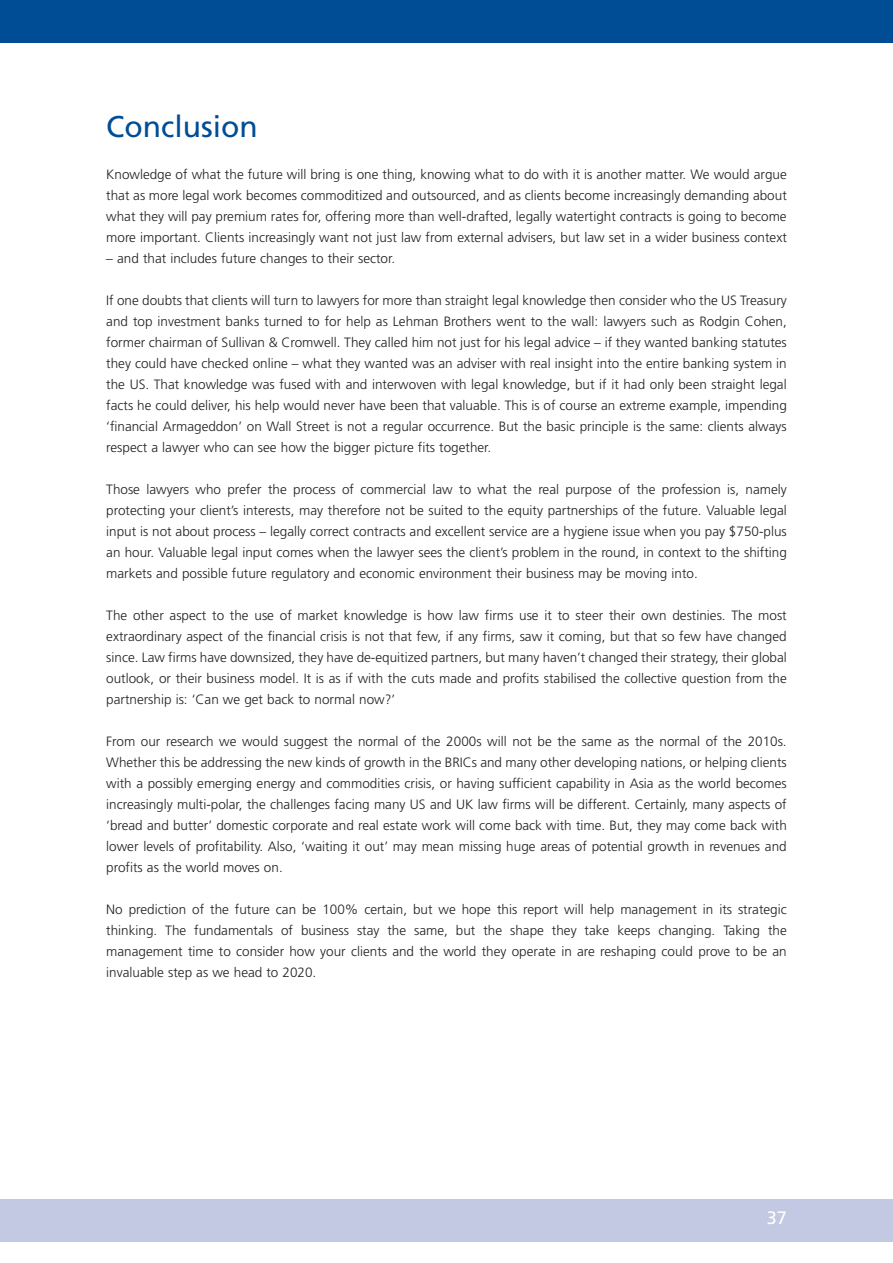
<style>
.page{position:relative;width:893px;height:1263px;background:#fff}
.page>*{position:absolute;margin:0;border:0;box-sizing:border-box;transform-origin:0 0}
.t1{font:30px "Frutiger";color:#014d95}
.t2{font:18px "Frutiger";color:#fff}
.t3{font:300 13.5px/21px "Frutiger";color:#231f20;text-align:justify}
</style>
<div class="page">
<div style="left:0;top:0;width:893px;height:43px;background:#014d95"></div>
<div style="left:0;top:1199px;width:893px;height:43px;background:#c3c9e2"></div>
<h1 class="t1" style="left:106px;top:115px;width:153px">Conclusion</h1>
<p class="t3" style="left:106px;top:165px;width:682px">Knowledge of what the future will bring is one thing, knowing what to do with it is another matter. We would argue that as more legal work becomes commoditized and outsourced, and as clients become increasingly demanding about what they will pay premium rates for, offering more than well-drafted, legally watertight contracts is going to become more important. Clients increasingly want not just law from external advisers, but law set in a wider business context</p>
<p class="t3" style="left:106px;top:249px;width:290px">– and that includes future changes to their sector.</p>
<p class="t3" style="left:106px;top:291px;width:682px">If one doubts that clients will turn to lawyers for more than straight legal knowledge then consider who the US Treasury and top investment banks turned to for help as Lehman Brothers went to the wall: lawyers such as Rodgin Cohen, former chairman of Sullivan &amp; Cromwell. They called him not just for his legal advice – if they wanted banking statutes they could have checked online – what they wanted was an adviser with real insight into the entire banking system in the US. That knowledge was fused with and interwoven with legal knowledge, but if it had only been straight legal facts he could deliver, his help would never have been that valuable. This is of course an extreme example, impending ‘financial Armageddon’ on Wall Street is not a regular occurrence. But the basic principle is the same: clients always respect a lawyer who can see how the bigger picture fits together.</p>
<p class="t3" style="left:106px;top:480px;width:682px">Those lawyers who prefer the process of commercial law to what the real purpose of the profession is, namely protecting your client’s interests, may therefore not be suited to the equity partnerships of the future. Valuable legal input is not about process – legally correct contracts and excellent service are a hygiene issue when you pay $750-plus an hour. Valuable legal input comes when the lawyer sees the client’s problem in the round, in context to the shifting markets and possible future regulatory and economic environment their business may be moving into.</p>
<p class="t3" style="left:106px;top:606px;width:682px">The other aspect to the use of market knowledge is how law firms use it to steer their own destinies. The most extraordinary aspect of the financial crisis is not that few, if any firms, saw it coming, but that so few have changed since. Law firms have downsized, they have de-equitized partners, but many haven’t changed their strategy, their global outlook, or their business model. It is as if with the cuts made and profits stabilised the collective question from the partnership is: ‘Can we get back to normal now?’</p>
<p class="t3" style="left:106px;top:732px;width:682px">From our research we would suggest the normal of the 2000s will not be the same as the normal of the 2010s.<br>Whether this be addressing the new kinds of growth in the BRICs and many other developing nations, or helping clients with a possibly emerging energy and commodities crisis, or having sufficient capability in Asia as the world becomes increasingly multi-polar, the challenges facing many US and UK law firms will be different. Certainly, many aspects of ‘bread and butter’ domestic corporate and real estate work will come back with time. But, they may come back with lower levels of profitability. Also, ‘waiting it out’ may mean missing huge areas of potential growth in revenues and profits as the world moves on.</p>
<p class="t3" style="left:106px;top:900px;width:682px">No prediction of the future can be 100% certain, but we hope this report will help management in its strategic thinking. The fundamentals of business stay the same, but the shape they take keeps changing. Taking the management time to consider how your clients and the world they operate in are reshaping could prove to be an invaluable step as we head to 2020.</p>
<h2 class="t2" style="left:767px;top:1211px;width:22px">37</h2>
</div>
